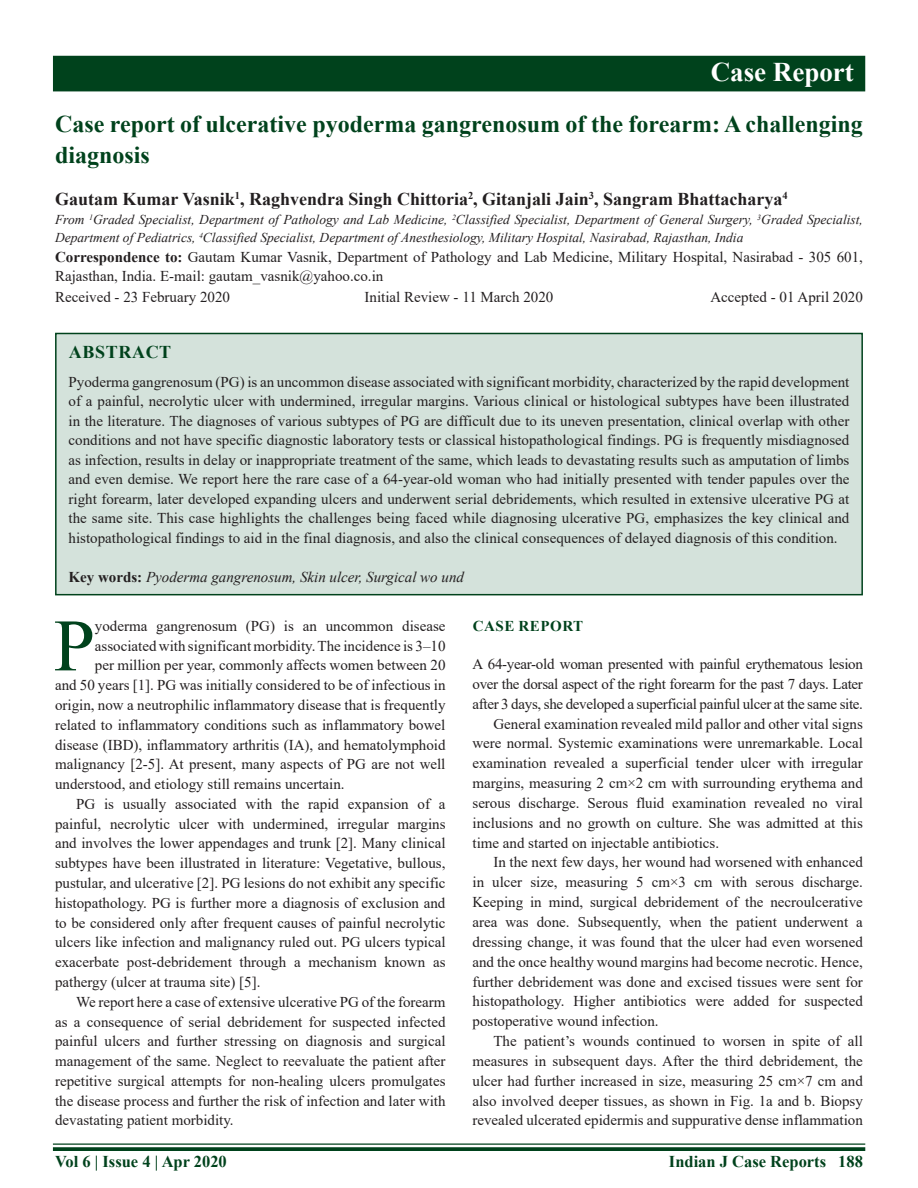
<style>
.page{position:relative;width:918px;height:1188px;background:#fff}
.page>*{position:absolute;margin:0;border:0;box-sizing:border-box;transform-origin:0 0}
.DROP_CAP_TX{font:73.95px "Times New Roman";color:#00421c}
.AH{font:700 27px "Times New Roman";color:#fff}
.AT{font:700 24px/31.5px "Times New Roman";color:#00421c}
.AU{font:700 18px "Times New Roman";color:#231f20}
.ABSH{font:700 18px "Times New Roman";letter-spacing:.035em;color:#00421c}
.RF{font:700 16.5px "Times New Roman";color:#00421c}
.TX{font:15px/19.8px "Times New Roman";color:#231f20;text-align:justify}
.ABS{font:15px/19.5px "Times New Roman";color:#231f20;text-align:justify}
.DROP_CAP_TX-2{font:15px "Times New Roman";color:#231f20}
.TXFL{font:15px/19.8px "Times New Roman";letter-spacing:-.02em;color:#231f20;text-align:justify}
.ADD{font:15px/19.5px "Times New Roman";color:#231f20}
.HIS{font:15px "Times New Roman";color:#231f20}
.KWD{font:italic 15px "Times New Roman";color:#231f20}
.t1{font:700 15px "Times New Roman";letter-spacing:.035em;color:#00421c}
.AFF{font:italic 13.5px/18px "Times New Roman";color:#231f20}
.s1{font-weight:700}
.s2{font-weight:700;font-style:normal}
</style>
<div class="page">
<hr style="left:53px;top:1143px;width:812px;height:2px;background:#00421c">
<svg style="left:53px;top:1147px;width:812px;height:4px;background:#0f4d29"></svg>
<div style="left:53px;top:56px;width:812px;height:35px;background:#00421c"></div>
<div style="left:56px;top:333px;width:806px;height:262px;background:#d4e2db"></div>
<div style="left:55px;top:333px;width:808px;height:262px;border:2px solid #00421c"></div>
<p class="AH" style="left:711px;top:52px;width:145px">Case Report</p>
<p class="AT" style="left:55px;top:107px;width:809px">Case report of ulcerative pyoderma gangrenosum of the forearm: A challenging diagnosis</p>
<p class="AU" style="left:55px;top:186px;width:734px">Gautam Kumar Vasnik<sup>1</sup>, Raghvendra Singh Chittoria<sup>2</sup>, Gitanjali Jain<sup>3</sup>, Sangram Bhattacharya<sup>4</sup></p>
<p class="AFF" style="left:55px;top:210px;width:809px">From <sup>1</sup>Graded Specialist, Department of Pathology and Lab Medicine, <sup>2</sup>Classified Specialist, Department of General Surgery, <sup>3</sup>Graded Specialist,<br>Department of Pediatrics, <sup>4</sup>Classified Specialist, Department of Anesthesiology, Military Hospital, Nasirabad, Rajasthan, India</p>
<p class="ADD" style="left:55px;top:246px;width:809px"><span class="s1">Correspondence to:</span> Gautam Kumar Vasnik, Department of Pathology and Lab Medicine, Military Hospital, Nasirabad - 305 601,<br>Rajasthan, India. E-mail: gautam_vasnik@yahoo.co.in</p>
<p class="HIS" style="left:55px;top:286px;width:176px">Received - 23 February 2020</p>
<p class="HIS" style="left:365px;top:286px;width:190px">Initial Review - 11 March 2020</p>
<p class="HIS" style="left:710px;top:286px;width:154px">Accepted - 01 April 2020</p>
<p class="ABSH" style="left:69px;top:339px;width:104px">ABSTRACT</p>
<p class="ABS" style="left:69px;top:372px;width:782px">Pyoderma gangrenosum (PG) is an uncommon disease associated with significant morbidity, characterized by the rapid development of a painful, necrolytic ulcer with undermined, irregular margins. Various clinical or histological subtypes have been illustrated in the literature. The diagnoses of various subtypes of PG are difficult due to its uneven presentation, clinical overlap with other conditions and not have specific diagnostic laboratory tests or classical histopathological findings. PG is frequently misdiagnosed as infection, results in delay or inappropriate treatment of the same, which leads to devastating results such as amputation of limbs and even demise. We report here the rare case of a 64-year-old woman who had initially presented with tender papules over the right forearm, later developed expanding ulcers and underwent serial debridements, which resulted in extensive ulcerative PG at the same site. This case highlights the challenges being faced while diagnosing ulcerative PG, emphasizes the key clinical and histopathological findings to aid in the final diagnosis, and also the clinical consequences of delayed diagnosis of this condition.</p>
<p class="KWD" style="left:69px;top:567px;width:397px"><span class="s2">Key words:</span> Pyoderma gangrenosum, Skin ulcer, Surgical wo und</p>
<p class="DROP_CAP_TX" style="left:54px;top:593px;width:43px">P</p>
<p class="DROP_CAP_TX-2" style="left:95px;top:616px;width:352px">yoderma gangrenosum (PG) is an uncommon disease</p>
<p class="DROP_CAP_TX-2" style="left:95px;top:635px;width:352px">associated with significant morbidity. The incidence is 3–10</p>
<p class="DROP_CAP_TX-2" style="left:95px;top:655px;width:352px">per million per year, commonly affects women between 20</p>
<p class="DROP_CAP_TX-2" style="left:55px;top:675px;width:392px">and 50 years [1]. PG was initially considered to be of infectious in</p>
<p class="DROP_CAP_TX-2" style="left:55px;top:694px;width:392px">origin, now a neutrophilic inflammatory disease that is frequently</p>
<p class="DROP_CAP_TX-2" style="left:55px;top:714px;width:392px">related to inflammatory conditions such as inflammatory bowel</p>
<p class="DROP_CAP_TX-2" style="left:55px;top:734px;width:392px">disease (IBD), inflammatory arthritis (IA), and hematolymphoid</p>
<p class="DROP_CAP_TX-2" style="left:55px;top:754px;width:392px">malignancy [2-5]. At present, many aspects of PG are not well</p>
<p class="DROP_CAP_TX-2" style="left:55px;top:774px;width:291px">understood, and etiology still remains uncertain.</p>
<p class="TX" style="left:55px;top:794px;width:392px;text-indent:21px">PG is usually associated with the rapid expansion of a painful, necrolytic ulcer with undermined, irregular margins and involves the lower appendages and trunk [2]. Many clinical subtypes have been illustrated in literature: Vegetative, bullous, pustular, and ulcerative [2]. PG lesions do not exhibit any specific histopathology. PG is further more a diagnosis of exclusion and to be considered only after frequent causes of painful necrolytic ulcers like infection and malignancy ruled out. PG ulcers typical exacerbate post-debridement through a mechanism known as pathergy (ulcer at trauma site) [5].</p>
<p class="TX" style="left:55px;top:991px;width:392px;text-indent:21px">We report here a case of extensive ulcerative PG of the forearm as a consequence of serial debridement for suspected infected painful ulcers and further stressing on diagnosis and surgical management of the same. Neglect to reevaluate the patient after repetitive surgical attempts for non-healing ulcers promulgates the disease process and further the risk of infection and later with devastating patient morbidity.</p>
<h1 class="t1" style="left:473px;top:615px;width:112px">CASE REPORT</h1>
<p class="TXFL" style="left:472px;top:654px;width:392px">A 64-year-old woman presented with painful erythematous lesion over the dorsal aspect of the right forearm for the past 7 days. Later after 3 days, she developed a superficial painful ulcer at the same site.</p>
<p class="TX" style="left:472px;top:713px;width:392px;text-indent:21px">General examination revealed mild pallor and other vital signs were normal. Systemic examinations were unremarkable. Local examination revealed a superficial tender ulcer with irregular margins, measuring 2 cm×2 cm with surrounding erythema and serous discharge. Serous fluid examination revealed no viral inclusions and no growth on culture. She was admitted at this time and started on injectable antibiotics.</p>
<p class="TX" style="left:472px;top:852px;width:392px;text-indent:21px">In the next few days, her wound had worsened with enhanced in ulcer size, measuring 5 cm×3 cm with serous discharge.<br>Keeping in mind, surgical debridement of the necroulcerative area was done. Subsequently, when the patient underwent a dressing change, it was found that the ulcer had even worsened and the once healthy wound margins had become necrotic. Hence, further debridement was done and excised tissues were sent for histopathology. Higher antibiotics were added for suspected postoperative wound infection.</p>
<p class="TX" style="left:472px;top:1031px;width:392px;text-indent:21px">The patient’s wounds continued to worsen in spite of all measures in subsequent days. After the third debridement, the ulcer had further increased in size, measuring 25 cm×7 cm and also involved deeper tissues, as shown in Fig. 1a and b. Biopsy revealed ulcerated epidermis and suppurative dense inflammation</p>
<p class="RF" style="left:55px;top:1150px;width:173px">Vol 6 | Issue 4 | Apr 2020</p>
<p class="RF" style="left:669px;top:1150px;width:195px">Indian J Case Reports 188</p>
</div>
